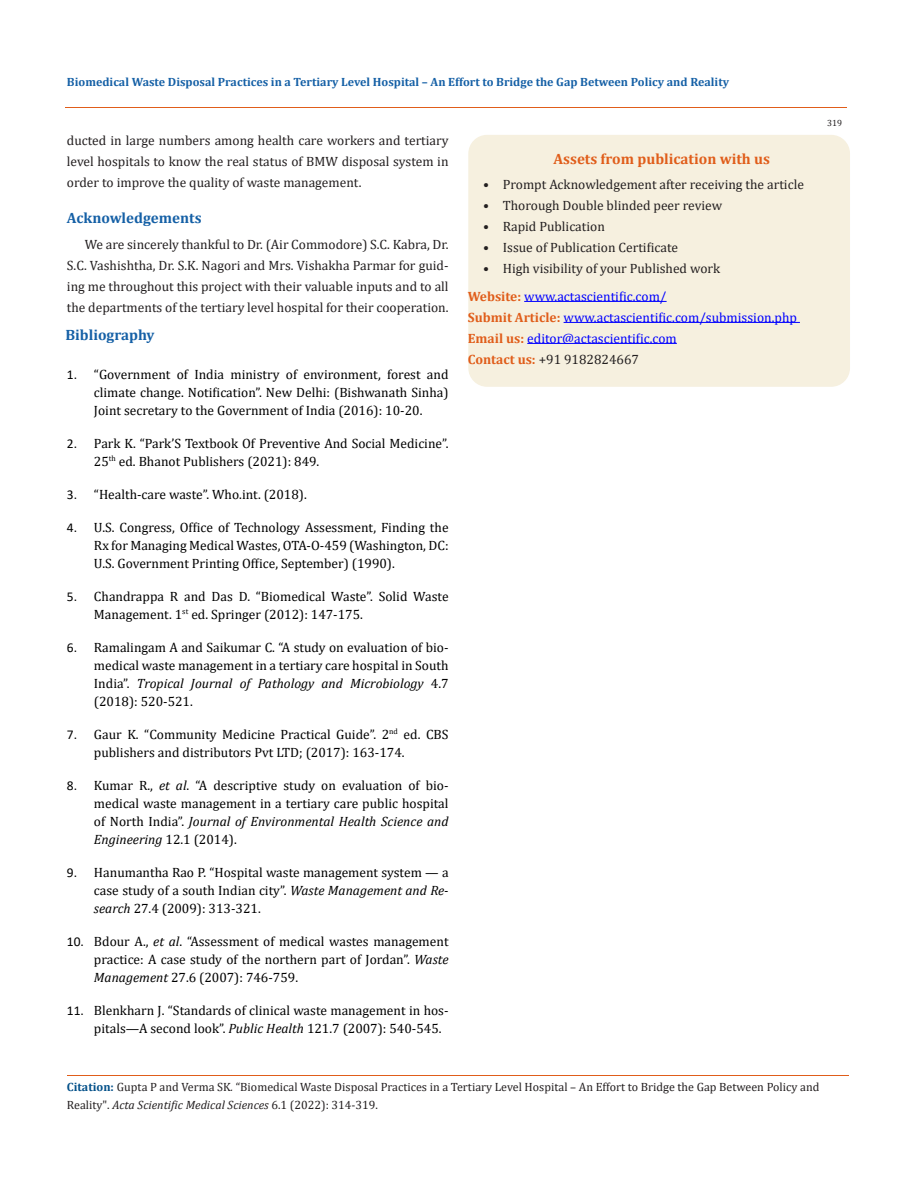
<style>
.page{position:relative;width:917px;height:1188px;background:#fff}
.page>*{position:absolute;margin:0;border:0;box-sizing:border-box;transform-origin:0 0}
.List_Paragraph{font:700 15px "Cambria";color:#1560a6}
.t1{font:700 15px "Cambria";color:#e05d1a}
.t2{font:13.5px/18px "Cambria";color:#000;text-align:justify}
.t3{font:13.5px/21px "Cambria";color:#231f20;text-align:justify}
.t4{font:13.5px "Cambria";color:#00f}
.t5{font:12px/18px "Cambria";color:#231f20}
.t6{font:700 12px "Cambria";color:#1560a6}
.t7{font:9px "Cambria";color:#231f20}
.s1{font-family:"Calibri"}
.s2{font-style:italic}
.s3{font-weight:700;color:#e05d1a}
.s4{font-weight:700;color:#035089}
</style>
<div class="page">
<div style="left:469px;top:136px;width:380px;height:250px;background:#f6f0df;border-radius:18px"></div>
<div style="left:468px;top:135px;width:382px;height:252px;border:2px solid #f6f0df;border-radius:18px"></div>
<hr style="left:524px;top:301px;width:142px;height:1px;background:#00f">
<hr style="left:563px;top:322px;width:236px;height:1px;background:#00f">
<hr style="left:527px;top:343px;width:150px;height:1px;background:#00f">
<hr style="left:65px;top:108px;width:782px;height:1px;background:#e05d1a">
<hr style="left:67px;top:1076px;width:781px;height:1px;background:#e05d1a">
<p class="t6" style="left:67px;top:73px;width:663px">Biomedical Waste Disposal Practices in a Tertiary Level Hospital – An Effort to Bridge the Gap Between Policy and Reality</p>
<p class="t3" style="left:67px;top:130px;width:383px">ducted in large numbers among health care workers and tertiary level hospitals to know the real status of BMW disposal system in order to improve the quality of waste management.</p>
<p class="List_Paragraph" style="left:67px;top:208px;width:136px">Acknowledgements</p>
<p class="t3" style="left:67px;top:234px;width:383px;text-indent:18px">We are sincerely thankful to Dr. (Air Commodore) S.C. Kabra, Dr.<br>S.C. Vashishtha, Dr. S.K. Nagori and Mrs. Vishakha Parmar for guid&shy;ing me throughout this project with their valuable inputs and to all the departments of the tertiary level hospital for their cooperation.</p>
<p class="List_Paragraph" style="left:65px;top:325px;width:91px">Bibliography</p>
<p class="t2" style="left:94px;top:365px;width:356px;text-indent:-27px"><span class="s1">1.</span> “Government of India ministry of environment, forest and climate change. Notification”. New Delhi: (Bishwanath Sinha)<br>Joint secretary to the Government of India (2016): 10-20.</p>
<p class="t2" style="left:94px;top:434px;width:356px;text-indent:-27px"><span class="s1">2.</span> Park K. “Park’S Textbook Of Preventive And Social Medicine”.<br>25<sup>th</sup> ed. Bhanot Publishers (2021): 849.</p>
<p class="t2" style="left:67px;top:485px;width:241px"><span class="s1">3.</span> “Health-care waste”. Who.int. (2018).</p>
<p class="t2" style="left:94px;top:518px;width:356px;text-indent:-27px"><span class="s1">4.</span> U.S. Congress, Office of Technology Assessment, Finding the Rx for Managing Medical Wastes, OTA-O-459 (Washington, DC:<br>U.S. Government Printing Office, September) (1990).</p>
<p class="t2" style="left:94px;top:587px;width:356px;text-indent:-27px"><span class="s1">5.</span> Chandrappa R and Das D. “Biomedical Waste”. Solid Waste<br>Management. 1<sup>st</sup> ed. Springer (2012): 147-175.</p>
<p class="t2" style="left:94px;top:638px;width:356px;text-indent:-27px"><span class="s1">6.</span> Ramalingam A and Saikumar C. “A study on evaluation of bio&shy;medical waste management in a tertiary care hospital in South India”. <span class="s2">Tropical Journal of Pathology and Microbiology</span> 4.7 (2018): 520-521.</p>
<p class="t2" style="left:94px;top:725px;width:356px;text-indent:-27px"><span class="s1">7.</span> Gaur K. “Community Medicine Practical Guide”. 2<sup>nd</sup> ed. CBS publishers and distributors Pvt LTD; (2017): 163-174.</p>
<p class="t2" style="left:94px;top:776px;width:356px;text-indent:-27px"><span class="s1">8.</span> Kumar R., <span class="s2">et al</span>. “A descriptive study on evaluation of bio&shy;medical waste management in a tertiary care public hospital of North India”. <span class="s2">Journal of Environmental Health Science and Engineering</span> 12.1 (2014).</p>
<p class="t2" style="left:94px;top:863px;width:356px;text-indent:-27px"><span class="s1">9.</span> Hanumantha Rao P. “Hospital waste management system — a case study of a south Indian city”. <span class="s2">Waste Management and Re&shy;search</span> 27.4 (2009): 313-321.</p>
<p class="t2" style="left:94px;top:932px;width:356px;text-indent:-27px"><span class="s1">10.</span> Bdour A., <span class="s2">et al</span>. “Assessment of medical wastes management practice: A case study of the northern part of Jordan”. <span class="s2">Waste Management</span> 27.6 (2007): 746-759.</p>
<p class="t2" style="left:94px;top:1001px;width:356px;text-indent:-27px"><span class="s1">11.</span> Blenkharn J. “Standards of clinical waste management in hos&shy;pitals—A second look”. <span class="s2">Public Health</span> 121.7 (2007): 540-545.</p>
<p class="t1" style="left:553px;top:148px;width:218px">Assets from publication with us</p>
<p class="t3" style="left:483px;top:174px;width:322px">• Prompt Acknowledgement after receiving the article</p>
<p class="t3" style="left:483px;top:195px;width:240px">• Thorough Double blinded peer review</p>
<p class="t3" style="left:483px;top:216px;width:123px">• Rapid Publication</p>
<p class="t3" style="left:483px;top:237px;width:196px">• Issue of Publication Certificate</p>
<p class="t3" style="left:483px;top:258px;width:238px">• High visibility of your Published work</p>
<p class="t4" style="left:468px;top:288px;width:200px"><span class="s3">Website:</span> www.actascientific.com/</p>
<p class="t4" style="left:468px;top:309px;width:330px"><span class="s3">Submit Article:</span> www.actascientific.com/submission.php</p>
<p class="t4" style="left:468px;top:330px;width:210px"><span class="s3">Email us:</span> editor@actascientific.com</p>
<p class="t3" style="left:468px;top:348px;width:173px"><span class="s3">Contact us:</span> +91 9182824667</p>
<p class="t7" style="left:827px;top:118px;width:16px">319</p>
<p class="t5" style="left:67px;top:1078px;width:754px"><span class="s4">Citation:</span> Gupta P and Verma SK<span class="s2">.</span> “Biomedical Waste Disposal Practices in a Tertiary Level Hospital – An Effort to Bridge the Gap Between Policy and<br>Reality". <span class="s2">Acta Scientific Medical Sciences</span> 6.1 (2022): 314-319.</p>
</div>
